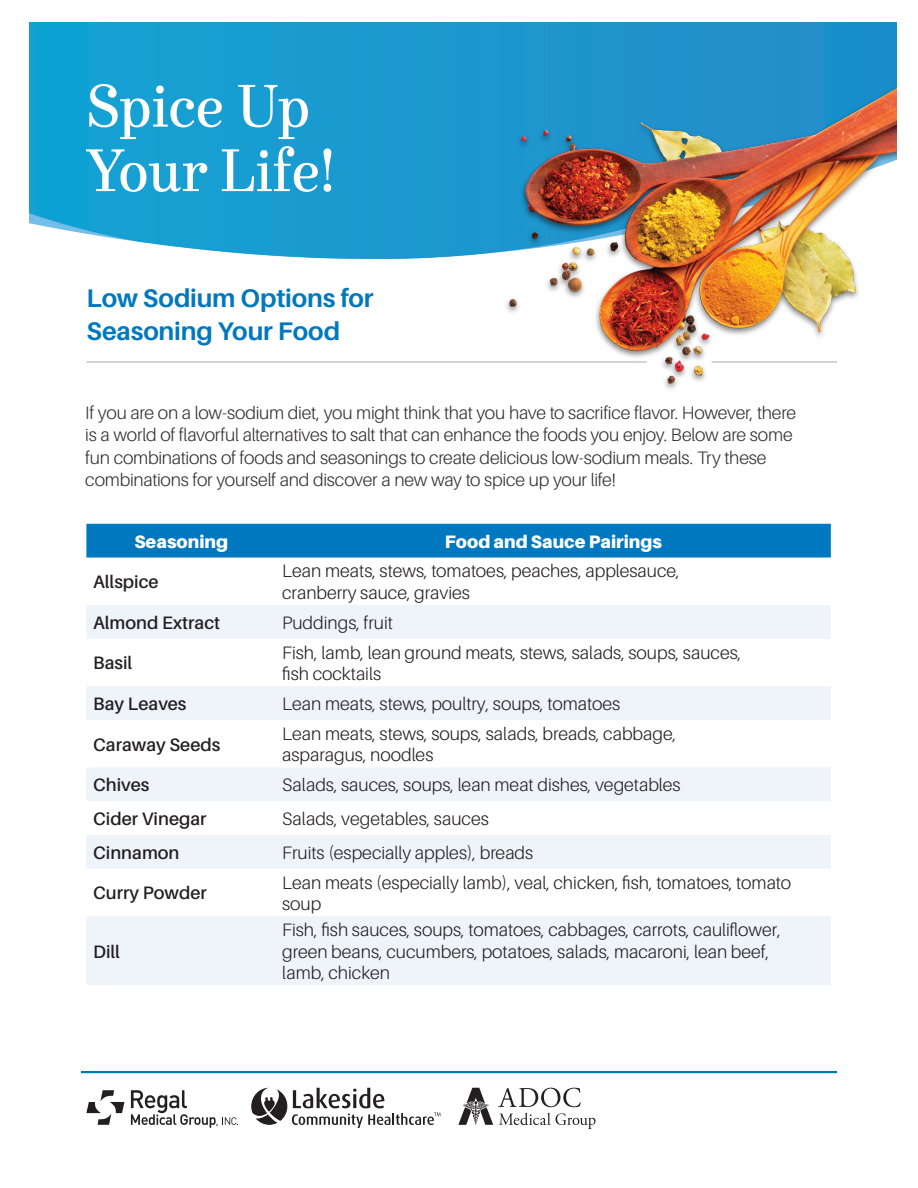
<style>
.page{position:relative;width:918px;height:1188px;background:#fff}
.page>*{position:absolute;margin:0;border:0;box-sizing:border-box;transform-origin:0 0}
.t1{font:600 60px/64.5px "Urge Text";color:#fff}
.t2{font:700 25.5px/33px "Aileron";letter-spacing:-.005em;color:#0078c0}
.t3{font:300 18px/21.6px "Aileron";color:#231f20}
.t4{font:300 18px/22.5px "Aileron";letter-spacing:-.015em;color:#312f30}
.t5{font:600 18px "Aileron";color:#231f20}
.t6{font:900 18px "Aileron";color:#fff}
</style>
<div class="page">
<svg style="left:251px;top:1088px;width:189px;height:40px"></svg>
<svg style="left:131px;top:1090px;width:107px;height:38px"></svg>
<svg style="left:86px;top:1090px;width:38px;height:35px"></svg>
<svg style="left:458px;top:1088px;width:138px;height:41px"></svg>
<img style="left:29px;top:23px;width:867px;height:236px">
<hr style="left:86px;top:362px;width:561px;height:1px;background:#a8a9ad">
<div style="left:86px;top:524px;width:745px;height:34px;background:#0078c0"></div>
<svg style="left:87px;top:605px;width:744px;height:380px;fill:#eff4fa"></svg>
<img style="left:503px;top:67px;width:393px;height:322px">
<hr style="left:81px;top:1071px;width:756px;height:2px;background:#0078c0">
<h1 class="t1" style="left:86px;top:74px;width:250px">Spice Up<br>Your Life!</h1>
<h2 class="t2" style="left:86px;top:282px;width:289px">Low Sodium Options for<br>Seasoning Your Food</h2>
<p class="t4" style="left:85px;top:402px;width:712px">If you are on a low-sodium diet, you might think that you have to sacrifice flavor. However, there is a world of flavorful alternatives to salt that can enhance the foods you enjoy. Below are some fun combinations of foods and seasonings to create delicious low-sodium meals. Try these combinations for yourself and discover a new way to spice up your life!</p>
<p class="t6" style="left:134px;top:531px;width:95px">Seasoning</p>
<p class="t6" style="left:445px;top:531px;width:219px">Food and Sauce Pairings</p>
<p class="t5" style="left:93px;top:572px;width:67px">Allspice</p>
<p class="t3" style="left:282px;top:561px;width:399px">Lean meats, stews, tomatoes, peaches, applesauce, cranberry sauce, gravies</p>
<p class="t5" style="left:93px;top:613px;width:129px">Almond Extract</p>
<p class="t3" style="left:282px;top:612px;width:112px">Puddings, fruit</p>
<p class="t5" style="left:93px;top:653px;width:41px">Basil</p>
<p class="t3" style="left:282px;top:642px;width:461px">Fish, lamb, lean ground meats, stews, salads, soups, sauces, fish cocktails</p>
<p class="t5" style="left:93px;top:694px;width:95px">Bay Leaves</p>
<p class="t3" style="left:282px;top:693px;width:340px">Lean meats, stews, poultry, soups, tomatoes</p>
<p class="t5" style="left:93px;top:734px;width:129px">Caraway Seeds</p>
<p class="t3" style="left:282px;top:723px;width:396px">Lean meats, stews, soups, salads, breads, cabbage, asparagus, noodles</p>
<p class="t5" style="left:93px;top:775px;width:58px">Chives</p>
<p class="t3" style="left:282px;top:774px;width:400px">Salads, sauces, soups, lean meat dishes, vegetables</p>
<p class="t5" style="left:93px;top:809px;width:115px">Cider Vinegar</p>
<p class="t3" style="left:282px;top:808px;width:208px">Salads, vegetables, sauces</p>
<p class="t5" style="left:93px;top:843px;width:88px">Cinnamon</p>
<p class="t3" style="left:282px;top:842px;width:253px">Fruits (especially apples), breads</p>
<p class="t5" style="left:93px;top:883px;width:115px">Curry Powder</p>
<p class="t3" style="left:282px;top:872px;width:511px">Lean meats (especially lamb), veal, chicken, fish, tomatoes, tomato soup</p>
<p class="t5" style="left:93px;top:941px;width:28px">Dill</p>
<p class="t3" style="left:282px;top:919px;width:500px">Fish, fish sauces, soups, tomatoes, cabbages, carrots, cauliflower, green beans, cucumbers, potatoes, salads, macaroni, lean beef, lamb, chicken</p>
</div>
